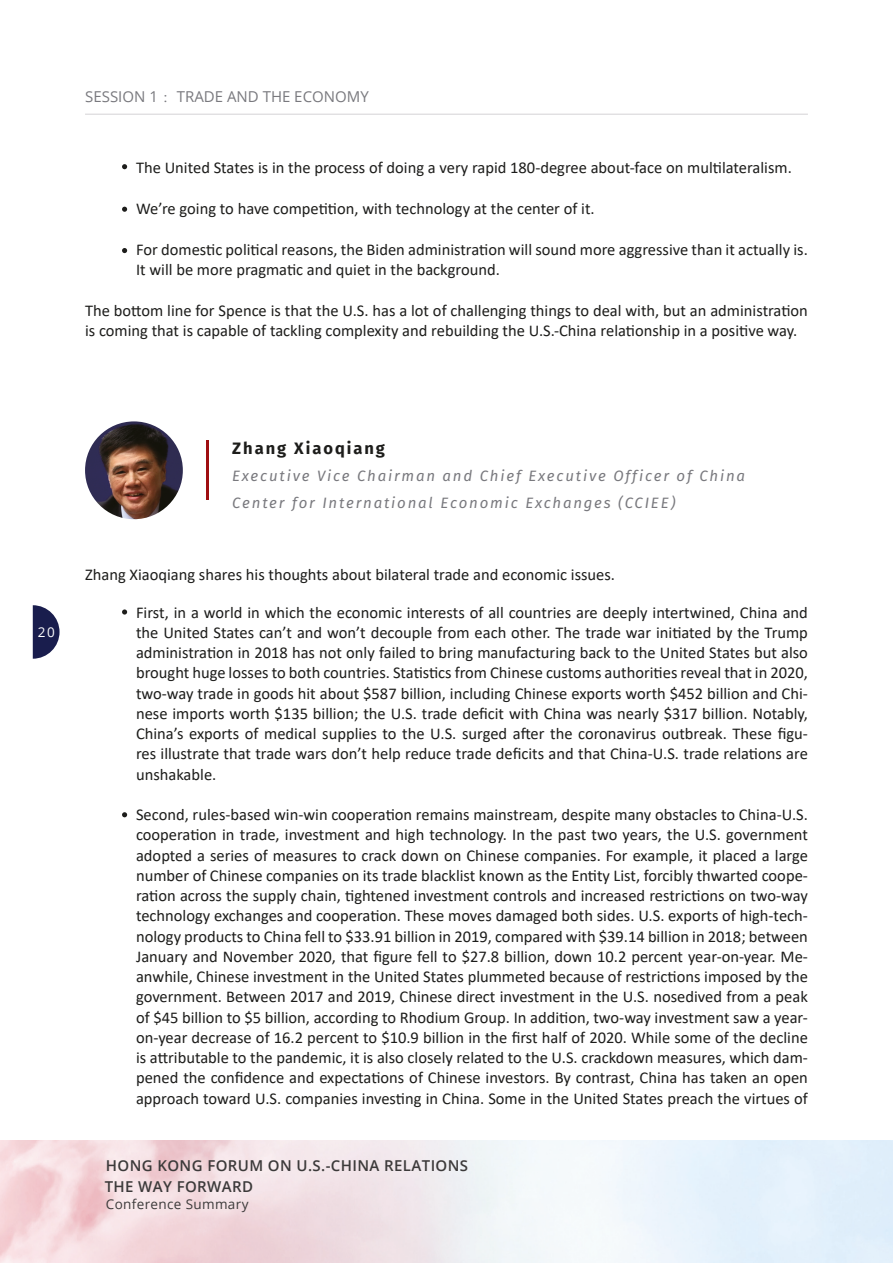
<style>
.page{position:relative;width:893px;height:1263px;background:#fff}
.page>*{position:absolute;margin:0;border:0;box-sizing:border-box;transform-origin:0 0}
.t1{font:16.5px/20.2px "Calibri";color:#1d1d1b}
.t2{font:700 16.5px "Fira Sans";letter-spacing:.12em;color:#1d1d1b}
.t3{font:italic 15px/27px "Fira Sans";letter-spacing:.12em;color:#79797e}
.t4{font:600 15px/21px "Open Sans";letter-spacing:.025em;color:#3c3a3a}
.t5{font:15px "Open Sans";color:#79797e}
.t6{font:13.5px "Open Sans";letter-spacing:.025em;color:#3c3a3a}
.t7{font:13.5px "Open Sans";color:#fff}
.s1{font-family:"Adobe Song Std";font-weight:300}
</style>
<div class="page">
<svg style="left:122px;top:609px;width:5px;height:5px"></svg>
<svg style="left:122px;top:812px;width:5px;height:5px"></svg>
<svg style="left:122px;top:164px;width:5px;height:5px"></svg>
<svg style="left:122px;top:207px;width:5px;height:5px"></svg>
<svg style="left:122px;top:248px;width:5px;height:5px"></svg>
<svg style="left:33px;top:605px;width:27px;height:54px"></svg>
<hr style="left:85px;top:114px;width:723px;height:1px;background:#d4d3d5">
<img style="left:85px;top:421px;width:98px;height:98px;border-radius:49px">
<hr style="left:206px;top:441px;width:3px;height:59px;background:#9f0f12">
<p class="t5" style="left:85px;top:86px;width:285px">SESSION 1 <span class="s1">：</span>TRADE AND THE ECONOMY</p>
<p class="t1" style="left:136px;top:157px;width:657px">The United States is in the process of doing a very rapid 180-degree about-face on multilateralism.</p>
<p class="t1" style="left:136px;top:198px;width:460px">We’re going to have competition, with technology at the center of it.</p>
<p class="t1" style="left:136px;top:238px;width:673px">For domestic political reasons, the Biden administration will sound more aggressive than it actually is.<br>It will be more pragmatic and quiet in the background.</p>
<p class="t1" style="left:85px;top:300px;width:724px">The bottom line for Spence is that the U.S. has a lot of challenging things to deal with, but an administration is coming that is capable of tackling complexity and rebuilding the U.S.-China relationship in a positive way.</p>
<p class="t7" style="left:38px;top:623px;width:19px">20</p>
<p class="t2" style="left:232px;top:436px;width:154px">Zhang Xiaoqiang</p>
<p class="t3" style="left:232px;top:463px;width:514px">Executive Vice Chairman and Chief Executive Officer of China<br>Center for International Economic Exchanges (CCIEE)</p>
<p class="t1" style="left:85px;top:564px;width:532px">Zhang Xiaoqiang shares his thoughts about bilateral trade and economic issues.</p>
<p class="t1" style="left:136px;top:602px;width:673px;text-align:justify">First, in a world in which the economic interests of all countries are deeply intertwined, China and the United States can’t and won’t decouple from each other. The trade war initiated by the Trump administration in 2018 has not only failed to bring manufacturing back to the United States but also brought huge losses to both countries. Statistics from Chinese customs authorities reveal that in 2020, two-way trade in goods hit about $587 billion, including Chinese exports worth $452 billion and Chi&shy;nese imports worth $135 billion; the U.S. trade deficit with China was nearly $317 billion. Notably, China’s exports of medical supplies to the U.S. surged after the coronavirus outbreak. These figu&shy;res illustrate that trade wars don’t help reduce trade deficits and that China-U.S. trade relations are unshakable.</p>
<p class="t1" style="left:136px;top:804px;width:673px;text-align:justify">Second, rules-based win-win cooperation remains mainstream, despite many obstacles to China-U.S. cooperation in trade, investment and high technology. In the past two years, the U.S. government adopted a series of measures to crack down on Chinese companies. For example, it placed a large number of Chinese companies on its trade blacklist known as the Entity List, forcibly thwarted coope&shy;ration across the supply chain, tightened investment controls and increased restrictions on two-way technology exchanges and cooperation. These moves damaged both sides. U.S. exports of high-tech&shy;nology products to China fell to $33.91 billion in 2019, compared with $39.14 billion in 2018; between January and November 2020, that figure fell to $27.8 billion, down 10.2 percent year-on-year. Me&shy;anwhile, Chinese investment in the United States plummeted because of restrictions imposed by the government. Between 2017 and 2019, Chinese direct investment in the U.S. nosedived from a peak of $45 billion to $5 billion, according to Rhodium Group. In addition, two-way investment saw a year&shy;on-year decrease of 16.2 percent to $10.9 billion in the first half of 2020. While some of the decline is attributable to the pandemic, it is also closely related to the U.S. crackdown measures, which dam&shy;pened the confidence and expectations of Chinese investors. By contrast, China has taken an open approach toward U.S. companies investing in China. Some in the United States preach the virtues of</p>
<p class="t4" style="left:105px;top:1155px;width:365px">HONG KONG FORUM ON U.S.-CHINA RELATIONS<br>THE WAY FORWARD</p>
<p class="t6" style="left:106px;top:1195px;width:144px">Conference Summary</p>
</div>
